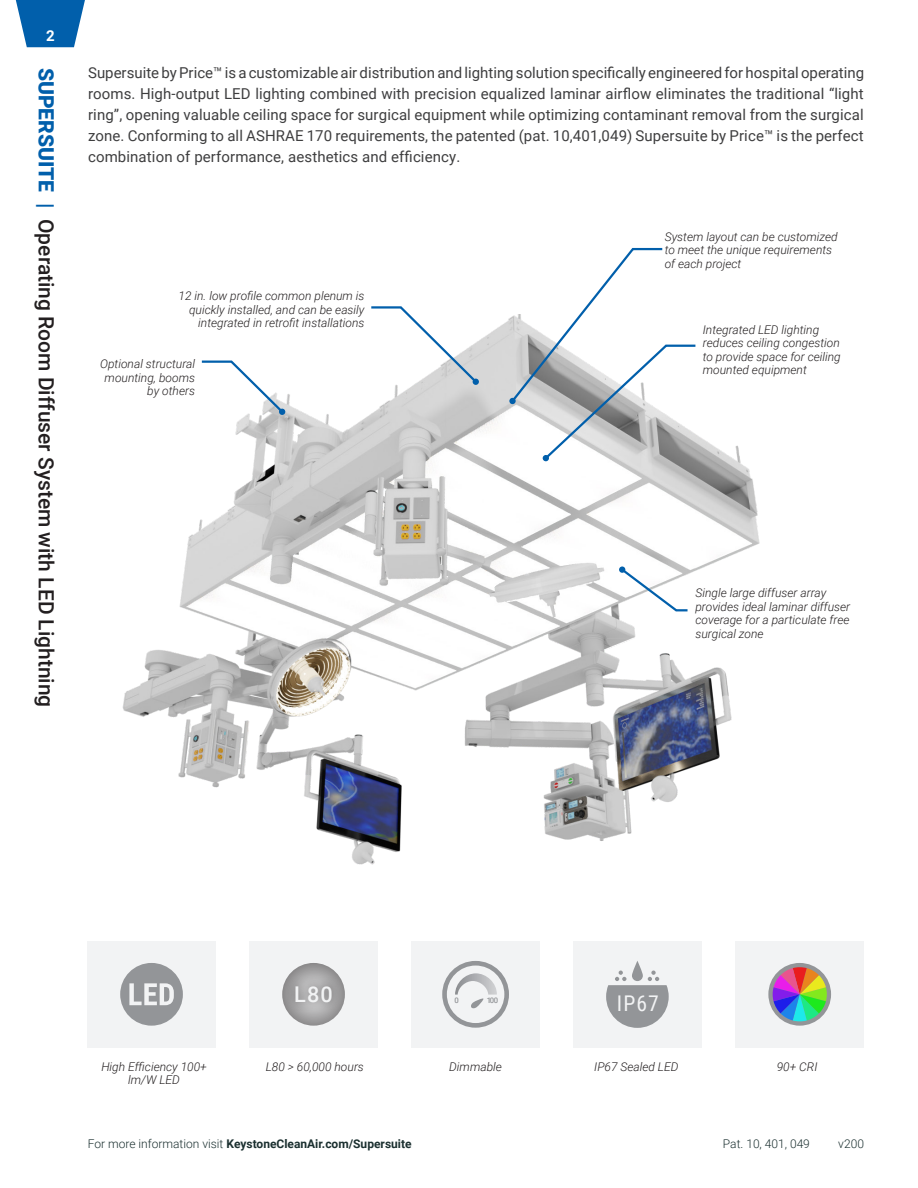
<style>
.page{position:relative;width:918px;height:1188px;background:#fff}
.page>*{position:absolute;margin:0;border:0;box-sizing:border-box;transform-origin:0 0}
.Body{font:500 21.75px "Roboto";color:#f2f3f4}
.Body-2{font:21.6px "Roboto Condensed";color:#f2f3f4}
.t1{font:500 21px "Roboto";color:#231f20}
.Body-3{font:15px/21px "Roboto";letter-spacing:.005em;color:#3e3e3f;text-align:justify}
.t2{font:700 15px "Roboto";color:#fff}
.Callouts{font:italic 300 12px/13.5px "Roboto";color:#231f20}
.t3{font:700 12px "Roboto";color:#1b3030}
.t4{font:300 12px "Roboto";color:#1b3030}
.Body-4{font:500 7.65px "Roboto";color:#939598}
.s1{font-weight:900;color:#015fab}
.s2{font-weight:300}
</style>
<div class="page">
<div style="left:87px;top:941px;width:129px;height:106px;background:#f2f3f4"></div>
<div style="left:120px;top:963px;width:63px;height:63px;background:#939598;border-radius:50%"></div>
<svg style="left:129px;top:983px;width:45px;height:22px"></svg>
<div style="left:249px;top:941px;width:129px;height:106px;background:#f2f3f4"></div>
<svg style="left:282px;top:963px;width:63px;height:63px"></svg>
<div style="left:286px;top:976px;width:56px;height:35px;background:#231f20;opacity:.75"></div>
<div style="left:573px;top:941px;width:129px;height:106px;background:#f2f3f4"></div>
<svg style="left:632px;top:961px;width:11px;height:20px"></svg>
<svg style="left:606px;top:971px;width:63px;height:57px"></svg>
<div style="left:735px;top:941px;width:129px;height:106px;background:#f2f3f4"></div>
<div style="left:768px;top:963px;width:63px;height:63px;background:#939598;border-radius:50%"></div>
<svg style="left:772px;top:967px;width:55px;height:55px"></svg>
<div style="left:411px;top:941px;width:129px;height:106px;background:#f2f3f4"></div>
<div style="left:442px;top:961px;width:67px;height:67px;border:5px solid #939598;border-radius:50%"></div>
<svg style="left:455px;top:973px;width:42px;height:36px"></svg>
<img style="left:122px;top:318px;width:638px;height:547px">
<svg style="left:369px;top:306px;width:110px;height:79px"></svg>
<svg style="left:619px;top:566px;width:71px;height:47px"></svg>
<div style="left:619px;top:566px;width:6px;height:7px;background:#015fab;border-radius:50%"></div>
<svg style="left:509px;top:247px;width:189px;height:214px"></svg>
<div style="left:509px;top:398px;width:7px;height:6px;background:#015fab;border-radius:50%"></div>
<svg style="left:200px;top:359px;width:85px;height:56px"></svg>
<svg style="left:15px;top:0;width:70px;height:47px"></svg>
<p class="t2" style="left:46px;top:25px;width:10px">2</p>
<h3 class="t1" style="left:61px;top:68px;width:641px;rotate:90deg"><span class="s1">SUPERSUITE |</span> Operating Room Diffuser System with LED Lightning</h3>
<p class="Body-3" style="left:88px;top:62px;width:778px">Supersuite by Price™ is a customizable air distribution and lighting solution specifically engineered for hospital operating rooms. High-output LED lighting combined with precision equalized laminar airflow eliminates the traditional “light ring”, opening valuable ceiling space for surgical equipment while optimizing contaminant removal from the surgical zone. Conforming to all ASHRAE 170 requirements, the patented (pat. 10,401,049) Supersuite by Price™ is the perfect combination of performance, aesthetics and efficiency.</p>
<p class="Callouts" style="left:179px;top:289px;width:187px;text-align:right">12 in. low profile common plenum is quickly installed, and can be easily integrated in retrofit installations</p>
<p class="Callouts" style="left:100px;top:357px;width:96px;text-align:right">Optional structural mounting, booms by others</p>
<p class="Callouts" style="left:665px;top:229px;width:175px">System layout can be customized to meet the unique requirements of each project</p>
<p class="Callouts" style="left:703px;top:322px;width:140px">Integrated LED lighting reduces ceiling congestion to provide space for ceiling mounted equipment</p>
<p class="Callouts" style="left:695px;top:586px;width:156px">Single large diffuser array provides ideal laminar diffuser coverage for a particulate free surgical zone</p>
<p class="Body" style="left:294px;top:979px;width:40px">L80</p>
<p class="Body-4" style="left:455px;top:995px;width:6px">0</p>
<p class="Body-4" style="left:487px;top:995px;width:13px">100</p>
<p class="Body-2" style="left:617px;top:988px;width:43px">IP67</p>
<p class="Callouts" style="left:101px;top:1059px;width:107px;text-align:center">High Efficiency 100+ lm/W LED</p>
<p class="Callouts" style="left:266px;top:1059px;width:100px">L80 &gt; 60,000 hours</p>
<p class="Callouts" style="left:449px;top:1059px;width:54px">Dimmable</p>
<p class="Callouts" style="left:594px;top:1059px;width:86px">IP67 Sealed LED</p>
<p class="Callouts" style="left:777px;top:1059px;width:42px">90+ CRI</p>
<p class="t3" style="left:88px;top:1135px;width:325px"><span class="s2">For more information visit</span> KeystoneCleanAir.com/Supersuite</p>
<p class="t4" style="left:723px;top:1135px;width:88px">Pat. 10, 401, 049</p>
<p class="t4" style="left:838px;top:1135px;width:27px">v200</p>
</div>
